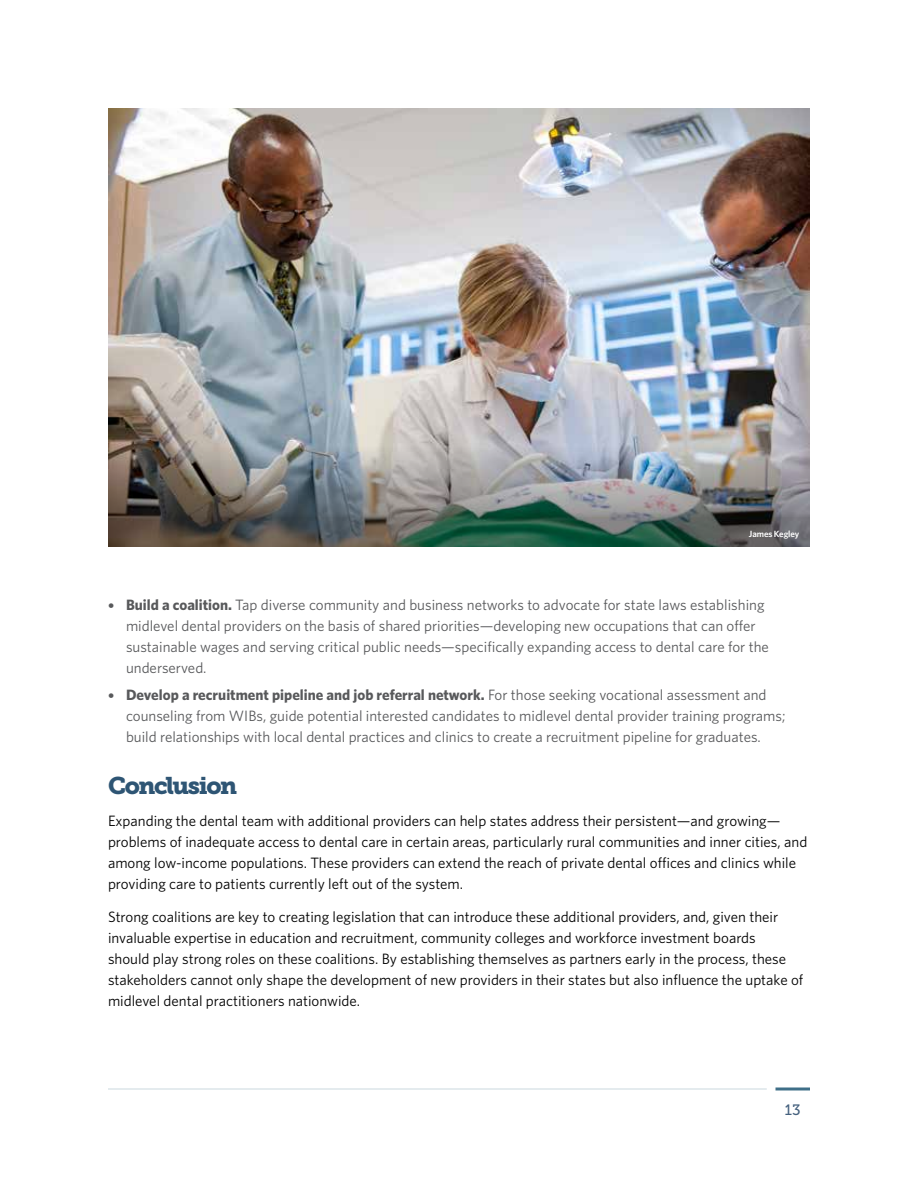
<style>
.page{position:relative;width:918px;height:1188px;background:#fff}
.page>*{position:absolute;margin:0;border:0;box-sizing:border-box;transform-origin:0 0}
.t1{font:24px "Museo Slab 900";letter-spacing:-.06em;color:#2e5574}
.t2{font:15px/21px "Whitney";color:#000}
.t3{font:15px/21px "Whitney";color:#58595b}
.t4{font:15px "Museo Slab 500";color:#45617e}
.t5{font:600 9px "Whitney";letter-spacing:-.01em;color:#fff}
.s1{font-family:"Museo Sans 500"}
.s2{font-weight:700}
</style>
<div class="page">
<hr style="left:108px;top:1088px;width:659px;height:2px;background:#0f4b6b">
<hr style="left:776px;top:1088px;width:34px;height:2px;background:#0f4b6b">
<img style="left:108px;top:108px;width:702px;height:338px">
<img style="left:108px;top:446px;width:702px;height:101px">
<p class="t5" style="left:749px;top:528px;width:52px">James Kegley</p>
<p class="t3" style="left:126px;top:594px;width:644px;text-indent:-18px"><span class="s1">•</span> <span class="s2">Build a coalition.</span> Tap diverse community and business networks to advocate for state laws establishing midlevel dental providers on the basis of shared priorities—developing new occupations that can offer sustainable wages and serving critical public needs—specifically expanding access to dental care for the underserved.</p>
<p class="t3" style="left:126px;top:684px;width:661px;text-indent:-18px"><span class="s1">•</span> <span class="s2">Develop a recruitment pipeline and job referral network.</span> For those seeking vocational assessment and counseling from WIBs, guide potential interested candidates to midlevel dental provider training programs; build relationships with local dental practices and clinics to create a recruitment pipeline for graduates.</p>
<h1 class="t1" style="left:108px;top:772px;width:131px">Conclusion</h1>
<p class="t2" style="left:108px;top:810px;width:701px">Expanding the dental team with additional providers can help states address their persistent—and growing— problems of inadequate access to dental care in certain areas, particularly rural communities and inner cities, and among low-income populations. These providers can extend the reach of private dental offices and clinics while providing care to patients currently left out of the system.</p>
<p class="t2" style="left:108px;top:906px;width:697px">Strong coalitions are key to creating legislation that can introduce these additional providers, and, given their invaluable expertise in education and recruitment, community colleges and workforce investment boards<br>should play strong roles on these coalitions. By establishing themselves as partners early in the process, these stakeholders cannot only shape the development of new providers in their states but also influence the uptake of midlevel dental practitioners nationwide.</p>
<p class="t4" style="left:785px;top:1101px;width:17px">13</p>
</div>
